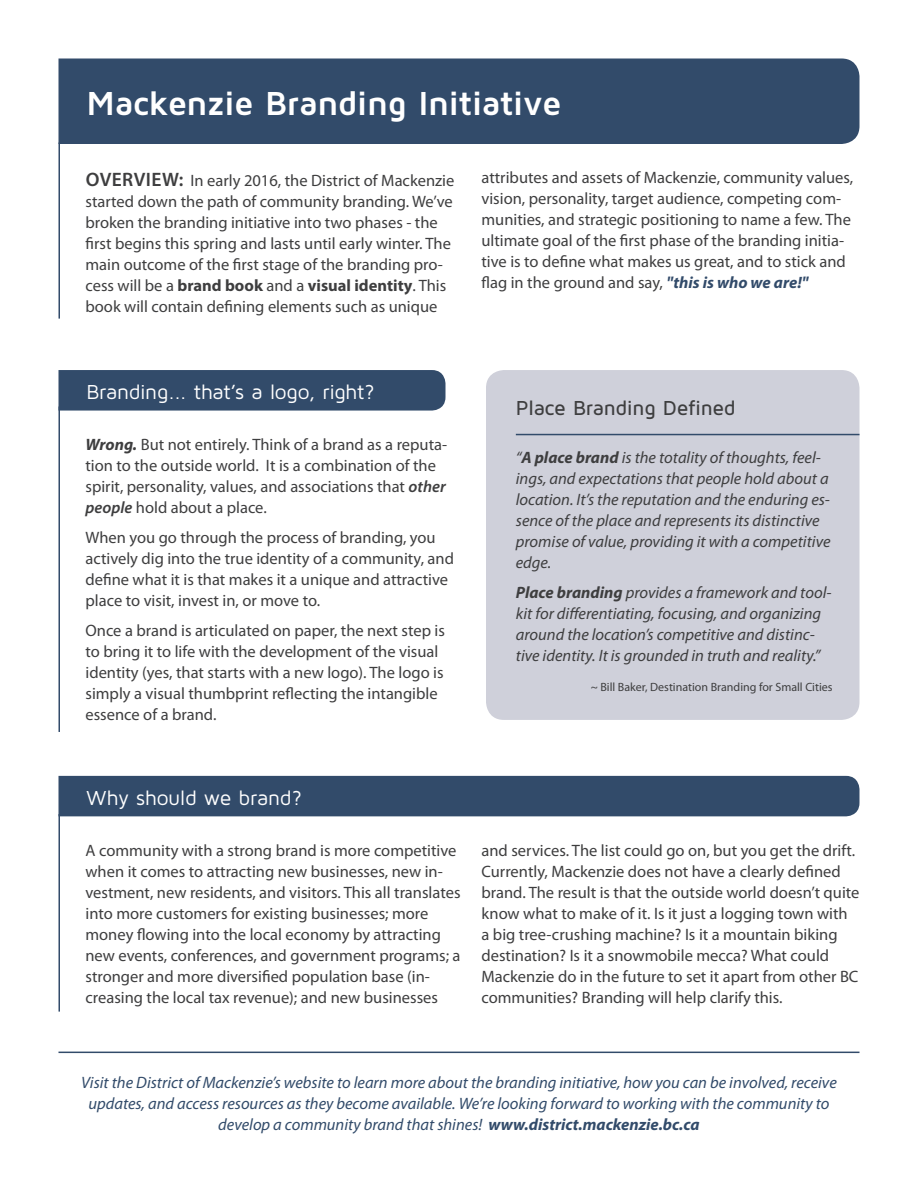
<style>
.page{position:relative;width:918px;height:1188px;background:#fff}
.page>*{position:absolute;margin:0;border:0;box-sizing:border-box;transform-origin:0 0}
.t1{font:700 34.5px "Maven Pro";letter-spacing:-.015em;color:#fff}
.H1_-_white{font:21px "Maven Pro";letter-spacing:-.015em;color:#fff}
.Body_-_Myriad_10{font:500 21px "Maven Pro";letter-spacing:-.015em;color:#3e3e3f}
.Body_-_Myriad_Pro_11{font:16.5px/21px "Myriad Pro";color:#3e3e3f}
.Body_-_Myriad_Pro_11-2{font:italic 16.5px/21px "Myriad Pro";color:#3e3e3f}
.Body_-_Myriad_Pro_11-3{font:italic 16.5px/21px "Myriad Pro";color:#324b6a;text-align:center}
.Body_-_Myriad_Pro_11-4{font:12px "Myriad Pro";color:#3e3e3f}
.s1{font-weight:600;font-size:19.5px}
.s2{font-weight:700}
.s3{font-weight:700;font-style:italic;color:#324b6a}
.s4{font-weight:700;font-style:italic}
.s5{font-weight:600;font-style:italic}
</style>
<div class="page">
<div style="left:58px;top:58px;width:802px;height:86px;background:#324b6a"></div>
<hr style="left:58px;top:142px;width:2px;height:177px;background:#324b6a">
<hr style="left:58px;top:814px;width:2px;height:198px;background:#324b6a">
<hr style="left:58px;top:406px;width:2px;height:326px;background:#324b6a">
<div style="left:58px;top:370px;width:388px;height:41px;background:#324b6a"></div>
<div style="left:58px;top:776px;width:802px;height:40px;background:#324b6a"></div>
<div style="left:486px;top:370px;width:374px;height:350px;background:#cfd0da;border-radius:18px"></div>
<hr style="left:516px;top:434px;width:344px;height:1px;background:#324b6a">
<hr style="left:58px;top:1052px;width:802px;height:1px;background:#324b6a">
<p class="t1" style="left:86px;top:81px;width:476px">Mackenzie Branding Initiative</p>
<p class="Body_-_Myriad_Pro_11" style="left:86px;top:169px;width:370px"><span class="s1">OVERVIEW:</span> In early 2016, the District of Mackenzie started down the path of community branding. We’ve broken the branding initiative into two phases - the first begins this spring and lasts until early winter. The main outcome of the first stage of the branding pro&shy;cess will be a <span class="s2">brand book</span> and a <span class="s2">visual identity</span>. This book will contain defining elements such as unique</p>
<p class="Body_-_Myriad_Pro_11" style="left:482px;top:167px;width:373px">attributes and assets of Mackenzie, community values, vision, personality, target audience, competing com&shy;munities, and strategic positioning to name a few. The ultimate goal of the first phase of the branding initia&shy;tive is to define what makes us great, and to stick and flag in the ground and say, <span class="s3">"this is who we are!"</span></p>
<p class="H1_-_white" style="left:86px;top:378px;width:290px">Branding... that’s a logo, right?</p>
<p class="Body_-_Myriad_Pro_11" style="left:86px;top:434px;width:363px"><span class="s4">Wrong.</span> But not entirely. Think of a brand as a reputa&shy;tion to the outside world. It is a combination of the spirit, personality, values, and associations that <span class="s5">other people</span> hold about a place.</p>
<p class="Body_-_Myriad_Pro_11" style="left:86px;top:527px;width:370px">When you go through the process of branding, you actively dig into the true identity of a community, and define what it is that makes it a unique and attractive place to visit, invest in, or move to.</p>
<p class="Body_-_Myriad_Pro_11" style="left:86px;top:620px;width:361px">Once a brand is articulated on paper, the next step is to bring it to life with the development of the visual identity (yes, that starts with a new logo). The logo is simply a visual thumbprint reflecting the intangible essence of a brand.</p>
<p class="H1_-_white" style="left:86px;top:784px;width:217px">Why should we brand?</p>
<p class="Body_-_Myriad_10" style="left:516px;top:395px;width:221px">Place Branding Defined</p>
<p class="Body_-_Myriad_Pro_11-2" style="left:516px;top:447px;width:316px">“<span class="s2">A place brand</span> is the totality of thoughts, feel&shy;ings, and expectations that people hold about a location. It’s the reputation and the enduring es&shy;sence of the place and represents its distinctive promise of value, providing it with a competitive edge.</p>
<p class="Body_-_Myriad_Pro_11-2" style="left:516px;top:582px;width:317px"><span class="s2">Place branding</span> provides a framework and tool&shy;kit for differentiating, focusing, and organizing around the location’s competitive and distinc&shy;tive identity. It is grounded in truth and reality.”</p>
<p class="Body_-_Myriad_Pro_11-4" style="left:591px;top:680px;width:243px">~ Bill Baker, Destination Branding for Small Cities</p>
<p class="Body_-_Myriad_Pro_11" style="left:86px;top:839px;width:377px">A community with a strong brand is more competitive when it comes to attracting new businesses, new in&shy;vestment, new residents, and visitors. This all translates into more customers for existing businesses; more money flowing into the local economy by attracting new events, conferences, and government programs; a stronger and more diversified population base (in&shy;creasing the local tax revenue); and new businesses</p>
<p class="Body_-_Myriad_Pro_11" style="left:482px;top:839px;width:380px">and services. The list could go on, but you get the drift.<br>Currently, Mackenzie does not have a clearly defined brand. The result is that the outside world doesn’t quite know what to make of it. Is it just a logging town with a big tree-crushing machine? Is it a mountain biking destination? Is it a snowmobile mecca? What could Mackenzie do in the future to set it apart from other BC communities? Branding will help clarify this.</p>
<p class="Body_-_Myriad_Pro_11-3" style="left:81px;top:1071px;width:757px">Visit the District of Mackenzie’s website to learn more about the branding initiative, how you can be involved, receive updates, and access resources as they become available. We’re looking forward to working with the community to develop a community brand that shines! <span class="s2">www.district.mackenzie.bc.ca</span></p>
</div>
